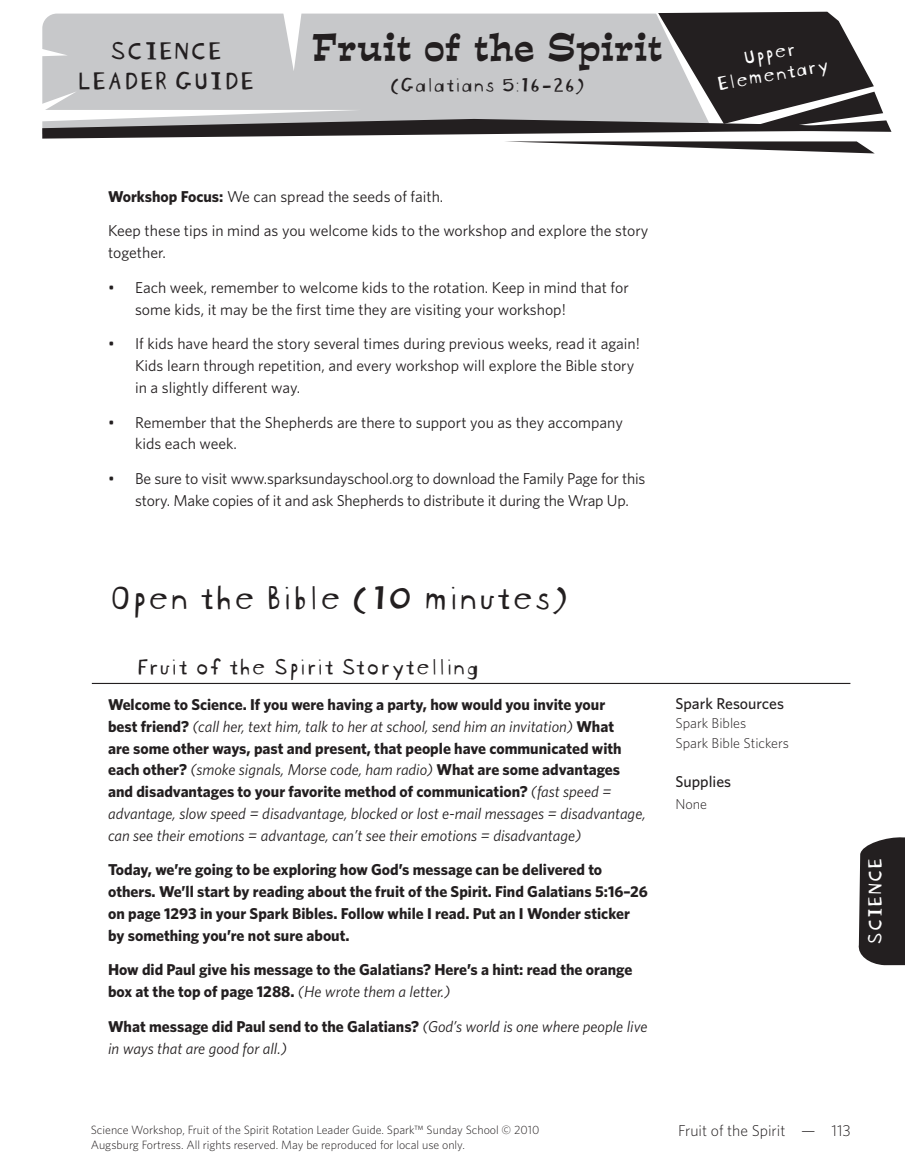
<style>
.page{position:relative;width:905px;height:1175px;background:#fff}
.page>*{position:absolute;margin:0;border:0;box-sizing:border-box;transform-origin:0 0}
._1h1{font:36px "Blockhead Unplugged";color:#231f20}
.t1{font:36px "Estro Font";color:#231f20}
.A_head{font:27px/30px "Blockhead Unplugged";color:#231f20;text-align:center}
._2h2{font:24px "Blockhead Unplugged";color:#231f20}
.A_head-2{font:21px/21px "Blockhead Unplugged";color:#fff;text-align:center}
.t2{font:21px "Blockhead Unplugged";color:#231f20}
.Body{font:italic 15.75px/21.8px "Whitney";color:#231f20}
._6BL{font:15.75px/21.8px "Whitney";color:#231f20}
.Body-2{font:700 15.75px/21.8px "Whitney";color:#231f20}
.Body-3{font:15.75px/21.8px "Whitney";color:#231f20}
._4Sidebar_head{font:500 15.75px "Whitney";color:#231f20}
.t3{font:300 15.75px "Whitney";color:#231f20}
._5Sidebar_text{font:300 14.25px "Whitney";color:#231f20}
.t4{font:300 12px/15px "Whitney";color:#231f20}
.s1{font-weight:700}
.s2{font-weight:700;font-style:normal}
.s3{font-weight:400;font-style:italic}
</style>
<div class="page">
<svg style="left:42px;top:11px;width:849px;height:142px"></svg>
<svg style="left:858px;top:837px;width:46px;height:128px;background:#353132"></svg>
<hr style="left:92px;top:683px;width:758px;height:1px;background:#231f20">
<p class="A_head" style="left:76px;top:33px;width:179px">SCIENCE<br>LEADER GUIDE</p>
<h1 class="t1" style="left:312px;top:21px;width:352px">Fruit of the Spirit</h1>
<h3 class="t2" style="left:389px;top:67px;width:197px">(Galatians 5:16-26)</h3>
<p class="A_head-2" style="left:710px;top:50px;width:115px;rotate:-10deg">Upper<br>Elementary</p>
<p class="Body-3" style="left:108px;top:185px;width:337px"><span class="s1">Workshop Focus:</span> We can spread the seeds of faith.</p>
<p class="Body-3" style="left:108px;top:220px;width:542px">Keep these tips in mind as you welcome kids to the workshop and explore the story together.</p>
<p class="_6BL" style="left:135px;top:276px;width:495px;text-indent:-27px">• Each week, remember to welcome kids to the rotation. Keep in mind that for some kids, it may be the first time they are visiting your workshop!</p>
<p class="_6BL" style="left:135px;top:332px;width:506px;text-indent:-27px">• If kids have heard the story several times during previous weeks, read it again!<br>Kids learn through repetition, and every workshop will explore the Bible story in a slightly different way.</p>
<p class="_6BL" style="left:135px;top:411px;width:489px;text-indent:-27px">• Remember that the Shepherds are there to support you as they accompany kids each week.</p>
<p class="_6BL" style="left:135px;top:467px;width:512px;text-indent:-27px">• Be sure to visit www.sparksundayschool.org to download the Family Page for this story. Make copies of it and ask Shepherds to distribute it during the Wrap Up.</p>
<p class="_1h1" style="left:108px;top:568px;width:462px">Open the Bible (10 minutes)</p>
<p class="_2h2" style="left:135px;top:646px;width:345px">Fruit of the Spirit Storytelling</p>
<p class="Body" style="left:108px;top:693px;width:539px"><span class="s2">Welcome to Science. If you were having a party, how would you invite your<br>best friend?</span> (call her, text him, talk to her at school, send him an invitation) <span class="s2">What<br>are some other ways, past and present, that people have communicated with each other?</span> (smoke signals, Morse code, ham radio) <span class="s2">What are some advantages and disadvantages to your favorite method of communication?</span> (fast speed = advantage, slow speed = disadvantage, blocked or lost e-mail messages = disadvantage, can see their emotions = advantage, can’t see their emotions = disadvantage)</p>
<p class="Body-2" style="left:108px;top:858px;width:541px">Today, we’re going to be exploring how God’s message can be delivered to others. We’ll start by reading about the fruit of the Spirit. Find Galatians 5:16–26 on page 1293 in your Spark Bibles. Follow while I read. Put an I Wonder sticker by something you’re not sure about.</p>
<p class="Body-2" style="left:108px;top:958px;width:526px">How did Paul give his message to the Galatians? Here’s a hint: read the orange box at the top of page 1288. <span class="s3">(He wrote them a letter.)</span></p>
<p class="Body" style="left:108px;top:1015px;width:541px"><span class="s2">What message did Paul send to the Galatians?</span> (God’s world is one where people live in ways that are good for all.)</p>
<p class="_4Sidebar_head" style="left:675px;top:693px;width:110px">Spark Resources</p>
<p class="_5Sidebar_text" style="left:675px;top:714px;width:72px">Spark Bibles</p>
<p class="_5Sidebar_text" style="left:675px;top:733px;width:115px">Spark Bible Stickers</p>
<p class="_4Sidebar_head" style="left:675px;top:771px;width:57px">Supplies</p>
<p class="_5Sidebar_text" style="left:675px;top:794px;width:33px">None</p>
<h3 class="A_head-2" style="left:861px;top:945px;width:89px;rotate:-90deg">SCIENCE</h3>
<p class="t4" style="left:91px;top:1122px;width:450px">Science Workshop, Fruit of the Spirit Rotation Leader Guide. Spark™ Sunday School © 2010<br>Augsburg Fortress. All rights reserved. May be reproduced for local use only.</p>
<p class="t3" style="left:678px;top:1119px;width:174px">Fruit of the Spirit — 113</p>
</div>
